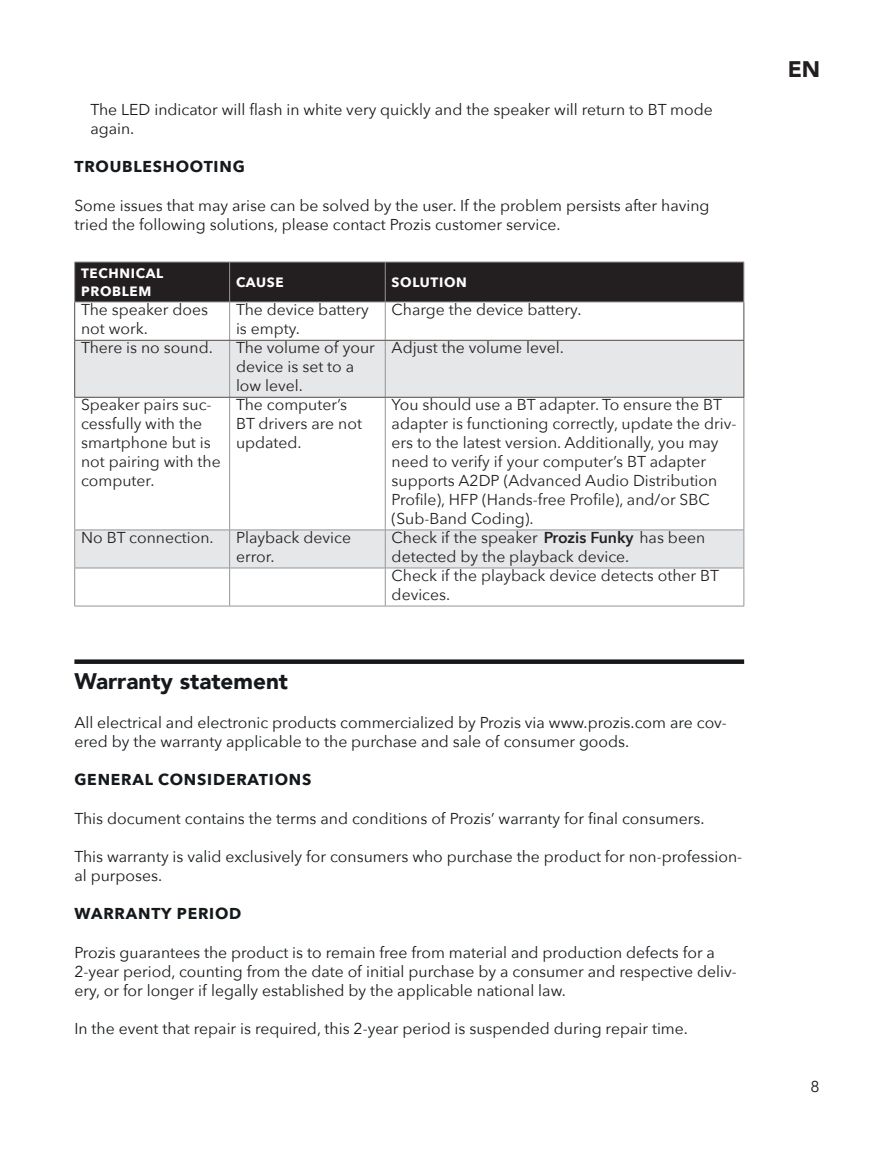
<style>
.page{position:relative;width:893px;height:1149px;background:#fff}
.page>*{position:absolute;margin:0;border:0;box-sizing:border-box;transform-origin:0 0}
.t1{font:900 22.5px "Avenir";color:#15191c}
.t2{font:900 22.5px "Avenir";color:#231f20}
.t3{font:15.75px/19.1px "Avenir Next";color:#15191c}
.t4{font:15.75px/18.9px "Avenir Next";color:#231f20}
.t5{font:700 15.75px "Avenir Next";letter-spacing:.05em;color:#15191c}
.t6{font:700 13.5px/17.6px "Avenir Next";letter-spacing:.05em;color:#fff}
.s1{font-weight:600}
</style>
<div class="page">
<svg style="left:74px;top:659px;width:670px;height:4px;background:#2e3134"></svg>
<div style="left:75px;top:262px;width:668px;height:39px;background:#231f20"></div>
<svg style="left:75px;top:341px;width:668px;height:226px"></svg>
<hr style="left:74px;top:261px;width:156px;height:1px;background:#939598">
<hr style="left:74px;top:262px;width:1px;height:39px;background:#939598">
<hr style="left:230px;top:261px;width:155px;height:1px;background:#939598">
<hr style="left:229px;top:262px;width:1px;height:39px;background:#939598">
<hr style="left:385px;top:261px;width:359px;height:1px;background:#939598">
<hr style="left:385px;top:262px;width:1px;height:39px;background:#939598">
<hr style="left:743px;top:262px;width:1px;height:39px;background:#939598">
<hr style="left:74px;top:301px;width:156px;height:1px;background:#939598">
<hr style="left:230px;top:301px;width:155px;height:1px;background:#939598">
<hr style="left:229px;top:302px;width:1px;height:38px;background:#939598">
<hr style="left:385px;top:301px;width:359px;height:1px;background:#939598">
<hr style="left:385px;top:302px;width:1px;height:38px;background:#939598">
<hr style="left:229px;top:340px;width:1px;height:57px;background:#939598">
<hr style="left:385px;top:340px;width:1px;height:57px;background:#939598">
<hr style="left:74px;top:397px;width:1px;height:132px;background:#939598">
<hr style="left:229px;top:397px;width:1px;height:132px;background:#939598">
<hr style="left:385px;top:397px;width:1px;height:132px;background:#939598">
<hr style="left:743px;top:397px;width:1px;height:132px;background:#939598">
<hr style="left:74px;top:529px;width:156px;height:1px;background:#939598">
<hr style="left:74px;top:530px;width:1px;height:37px;background:#939598">
<hr style="left:230px;top:529px;width:155px;height:1px;background:#939598">
<hr style="left:229px;top:530px;width:1px;height:37px;background:#939598">
<hr style="left:385px;top:529px;width:359px;height:1px;background:#939598">
<hr style="left:385px;top:530px;width:1px;height:37px;background:#939598">
<hr style="left:743px;top:530px;width:1px;height:37px;background:#939598">
<hr style="left:74px;top:567px;width:156px;height:1px;background:#939598">
<hr style="left:74px;top:568px;width:1px;height:37px;background:#939598">
<hr style="left:230px;top:567px;width:155px;height:1px;background:#939598">
<hr style="left:229px;top:568px;width:1px;height:37px;background:#939598">
<hr style="left:385px;top:567px;width:359px;height:1px;background:#939598">
<hr style="left:385px;top:568px;width:1px;height:37px;background:#939598">
<hr style="left:743px;top:568px;width:1px;height:37px;background:#939598">
<hr style="left:74px;top:605px;width:156px;height:1px;background:#939598">
<hr style="left:230px;top:605px;width:155px;height:1px;background:#939598">
<hr style="left:385px;top:605px;width:359px;height:1px;background:#939598">
<hr style="left:74px;top:302px;width:1px;height:38px;background:#524a47">
<hr style="left:743px;top:302px;width:1px;height:38px;background:#524a47">
<hr style="left:74px;top:340px;width:156px;height:1px;background:#524a47">
<hr style="left:74px;top:340px;width:1px;height:57px;background:#524a47">
<hr style="left:230px;top:340px;width:155px;height:1px;background:#524a47">
<hr style="left:385px;top:340px;width:359px;height:1px;background:#524a47">
<hr style="left:743px;top:340px;width:1px;height:57px;background:#524a47">
<hr style="left:74px;top:397px;width:156px;height:1px;background:#524a47">
<hr style="left:230px;top:397px;width:155px;height:1px;background:#524a47">
<hr style="left:385px;top:397px;width:359px;height:1px;background:#524a47">
<p class="t3" style="left:90px;top:99px;width:624px">The LED indicator will flash in white very quickly and the speaker will return to BT mode again.</p>
<p class="t5" style="left:74px;top:153px;width:172px">TROUBLESHOOTING</p>
<p class="t3" style="left:74px;top:195px;width:637px">Some issues that may arise can be solved by the user. If the problem persists after having tried the following solutions, please contact Prozis customer service.</p>
<p class="t6" style="left:81px;top:264px;width:84px">TECHNICAL<br>PROBLEM</p>
<p class="t6" style="left:236px;top:273px;width:49px">CAUSE</p>
<p class="t6" style="left:392px;top:273px;width:77px">SOLUTION</p>
<p class="t4" style="left:81px;top:299px;width:129px">The speaker does not work.</p>
<p class="t4" style="left:236px;top:299px;width:134px">The device battery is empty.</p>
<p class="t4" style="left:392px;top:299px;width:191px">Charge the device battery.</p>
<p class="t4" style="left:81px;top:337px;width:133px">There is no sound.</p>
<p class="t4" style="left:236px;top:337px;width:140px">The volume of your device is set to a low level.</p>
<p class="t4" style="left:392px;top:337px;width:174px">Adjust the volume level.</p>
<p class="t4" style="left:81px;top:394px;width:141px">Speaker pairs suc&shy;cessfully with the smartphone but is not pairing with the computer.</p>
<p class="t4" style="left:236px;top:394px;width:127px">The computer’s<br>BT drivers are not updated.</p>
<p class="t4" style="left:392px;top:394px;width:346px">You should use a BT adapter. To ensure the BT adapter is functioning correctly, update the driv&shy;ers to the latest version. Additionally, you may need to verify if your computer’s BT adapter supports A2DP (Advanced Audio Distribution Profile), HFP (Hands-free Profile), and/or SBC (Sub-Band Coding).</p>
<p class="t4" style="left:81px;top:527px;width:134px">No BT connection.</p>
<p class="t4" style="left:236px;top:527px;width:117px">Playback device error.</p>
<p class="t4" style="left:392px;top:527px;width:329px">Check if the speaker <span class="s1">Prozis Funky</span> has been detected by the playback device.<br>Check if the playback device detects other BT devices.</p>
<h1 class="t1" style="left:74px;top:662px;width:215px">Warranty statement</h1>
<p class="t3" style="left:74px;top:711px;width:654px">All electrical and electronic products commercialized by Prozis via www.prozis.com are cov&shy;ered by the warranty applicable to the purchase and sale of consumer goods.</p>
<p class="t5" style="left:74px;top:765px;width:238px">GENERAL CONSIDERATIONS</p>
<p class="t3" style="left:74px;top:807px;width:632px">This document contains the terms and conditions of Prozis’ warranty for final consumers.</p>
<p class="t3" style="left:74px;top:845px;width:669px">This warranty is valid exclusively for consumers who purchase the product for non-profession&shy;al purposes.</p>
<p class="t5" style="left:74px;top:899px;width:169px">WARRANTY PERIOD</p>
<p class="t3" style="left:74px;top:941px;width:664px">Prozis guarantees the product is to remain free from material and production defects for a<br>2-year period, counting from the date of initial purchase by a consumer and respective deliv&shy;ery, or for longer if legally established by the applicable national law.</p>
<p class="t3" style="left:74px;top:1018px;width:615px">In the event that repair is required, this 2-year period is suspended during repair time.</p>
<h1 class="t2" style="left:788px;top:50px;width:34px">EN</h1>
<p class="t3" style="left:810px;top:1075px;width:11px">8</p>
</div>
